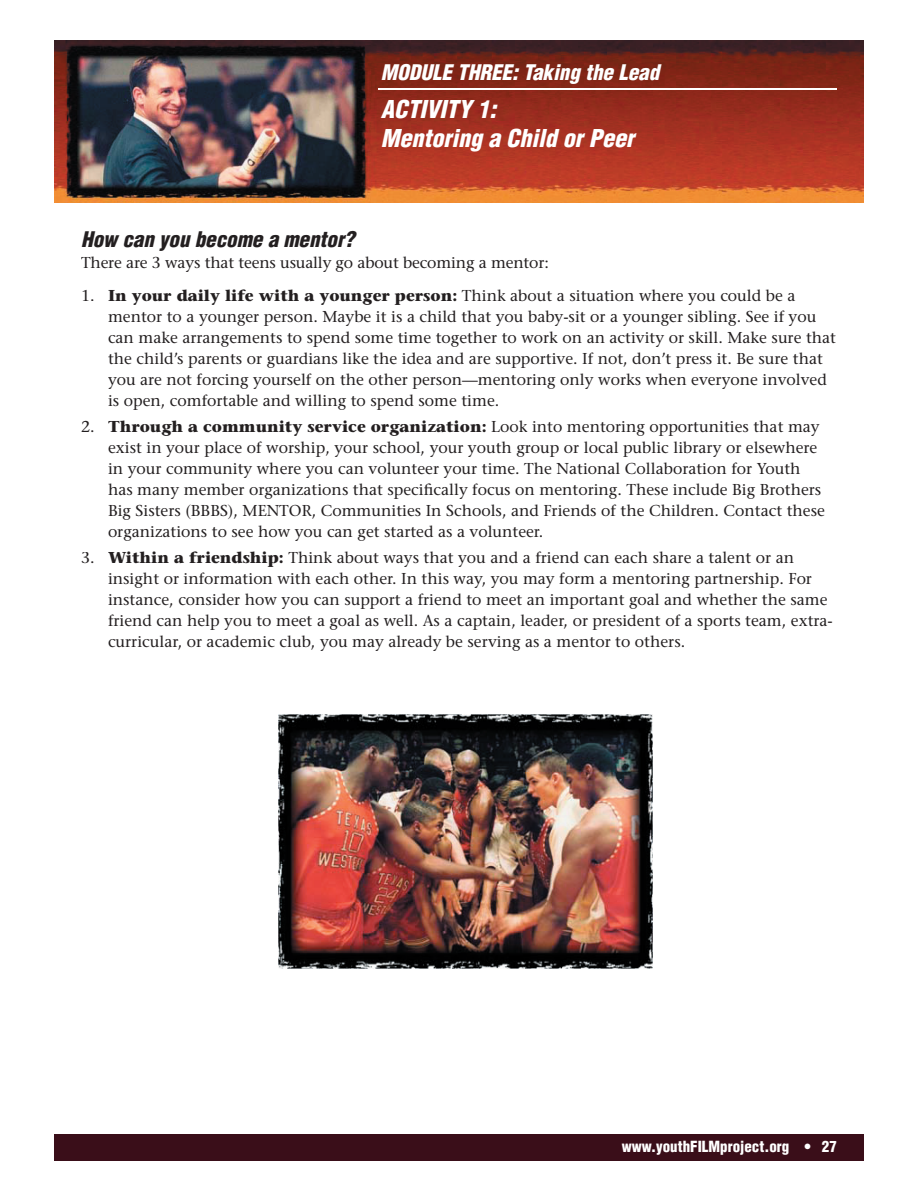
<style>
.page{position:relative;width:918px;height:1188px;background:#fff}
.page>*{position:absolute;margin:0;border:0;box-sizing:border-box;transform-origin:0 0}
.t1{font:italic 900 condensed 24px/28.8px "Helvetica";color:#fff}
.t2{font:italic 900 condensed 21px "Helvetica";color:#fff}
.t3{font:italic 900 condensed 21px "Helvetica";color:#231f20}
.t4{font:15.75px/21px "Stone Serif";color:#231f20}
.t5{font:900 condensed 15px "Helvetica";color:#fff}
.s1{font-weight:700}
</style>
<div class="page">
<div style="left:54px;top:1134px;width:810px;height:27px;background:#3a0e19"></div>
<img style="left:54px;top:40px;width:810px;height:162px">
<hr style="left:378px;top:88px;width:459px;height:2px;background:#fff">
<img style="left:278px;top:715px;width:375px;height:254px">
<h2 class="t2" style="left:381px;top:59px;width:280px">MODULE THREE: Taking the Lead</h2>
<h1 class="t1" style="left:381px;top:95px;width:255px">ACTIVITY 1:<br>Mentoring a Child or Peer</h1>
<h2 class="t3" style="left:81px;top:226px;width:275px">How can you become a mentor?</h2>
<p class="t4" style="left:81px;top:251px;width:469px">There are 3 ways that teens usually go about becoming a mentor:</p>
<p class="t4" style="left:108px;top:284px;width:730px;text-indent:-27px">1. <span class="s1">In your daily life with a younger person:</span> Think about a situation where you could be a mentor to a younger person. Maybe it is a child that you baby-sit or a younger sibling. See if you can make arrangements to spend some time together to work on an activity or skill. Make sure that the child’s parents or guardians like the idea and are supportive. If not, don’t press it. Be sure that you are not forcing yourself on the other person—mentoring only works when everyone involved is open, comfortable and willing to spend some time.</p>
<p class="t4" style="left:108px;top:416px;width:718px;text-indent:-27px">2. <span class="s1">Through a community service organization:</span> Look into mentoring opportunities that may exist in your place of worship, your school, your youth group or local public library or elsewhere in your community where you can volunteer your time. The National Collaboration for Youth has many member organizations that specifically focus on mentoring. These include Big Brothers Big Sisters (BBBS), MENTOR, Communities In Schools, and Friends of the Children. Contact these organizations to see how you can get started as a volunteer.</p>
<p class="t4" style="left:108px;top:547px;width:726px;text-indent:-27px">3. <span class="s1">Within a friendship:</span> Think about ways that you and a friend can each share a talent or an insight or information with each other. In this way, you may form a mentoring partnership. For instance, consider how you can support a friend to meet an important goal and whether the same friend can help you to meet a goal as well. As a captain, leader, or president of a sports team, extra&shy;curricular, or academic club, you may already be serving as a mentor to others.</p>
<p class="t5" style="left:622px;top:1137px;width:217px">www.youthFILMproject.org • 27</p>
</div>
